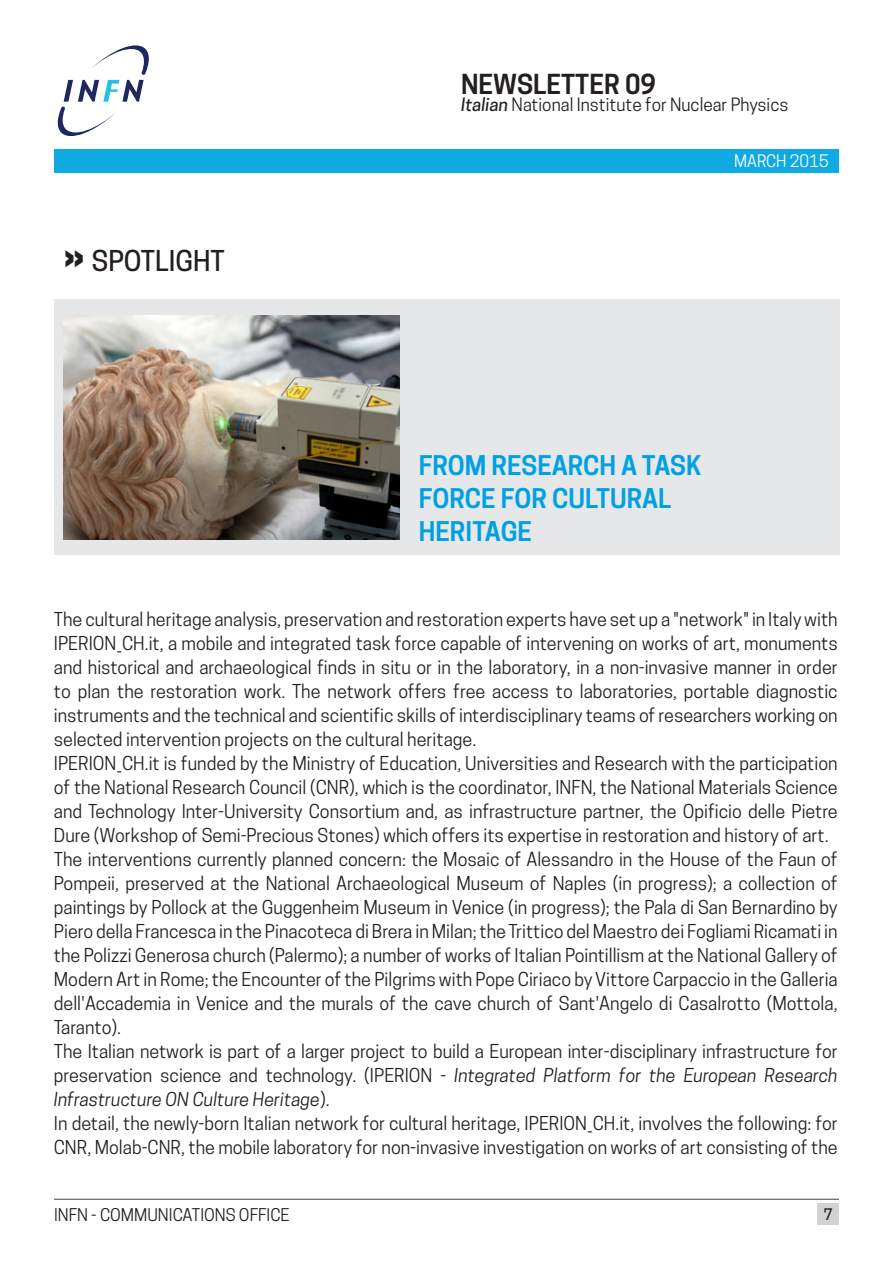
<style>
.page{position:relative;width:893px;height:1263px;background:#fff}
.page>*{position:absolute;margin:0;border:0;box-sizing:border-box;transform-origin:0 0}
.t1{font:500 27px "Cooper Hewitt";color:#231f20}
.t2{font:600 25.95px "Cooper Hewitt";color:#231f20}
.t3{font:600 25.5px/33px "Cooper Hewitt";color:#00a1e3}
.t4{font:18px/24px "Cooper Hewitt";color:#231f20;text-align:justify}
.t5{font:17.25px "Cooper Hewitt";color:#231f20}
.t6{font:16.5px "Cooper Hewitt";color:#231f20}
.t7{font:16.2px "Cooper Hewitt";color:#fff}
.t8{font:500 15px "Cooper Hewitt";color:#231f20}
.s1{font-weight:500;font-style:italic}
.s2{font-weight:800;font-size:36px}
.s3{font-style:italic}
</style>
<div class="page">
<div style="left:54px;top:300px;width:786px;height:255px;background:#e6e7e9"></div>
<hr style="left:54px;top:1199px;width:785px;height:1px;background:#3e3e3f">
<div style="left:818px;top:1203px;width:21px;height:22px;background:#d1d2d4"></div>
<img style="left:64px;top:315px;width:336px;height:224px">
<div style="left:54px;top:149px;width:785px;height:23px;background:#0faae2"></div>
<svg style="left:57px;top:45px;width:92px;height:91px"></svg>
<p class="t2" style="left:461px;top:69px;width:197px">NEWSLETTER 09</p>
<p class="t5" style="left:461px;top:95px;width:329px"><span class="s1">Italian</span> National Institute for Nuclear Physics</p>
<p class="t1" style="left:64px;top:245px;width:163px"><span class="s2">»</span> SPOTLIGHT</p>
<p class="t7" style="left:734px;top:151px;width:96px">MARCH 2015</p>
<p class="t3" style="left:419px;top:449px;width:284px">FROM RESEARCH A TASK<br>FORCE FOR CULTURAL<br>HERITAGE</p>
<p class="t4" style="left:54px;top:607px;width:785px">The cultural heritage analysis, preservation and restoration experts have set up a "network" in Italy with IPERION_CH.it, a mobile and integrated task force capable of intervening on works of art, monuments and historical and archaeological finds in situ or in the laboratory, in a non-invasive manner in order to plan the restoration work. The network offers free access to laboratories, portable diagnostic instruments and the technical and scientific skills of interdisciplinary teams of researchers working on selected intervention projects on the cultural heritage.</p>
<p class="t4" style="left:54px;top:751px;width:785px">IPERION_CH.it is funded by the Ministry of Education, Universities and Research with the participation of the National Research Council (CNR), which is the coordinator, INFN, the National Materials Science and Technology Inter-University Consortium and, as infrastructure partner, the Opificio delle Pietre Dure (Workshop of Semi-Precious Stones) which offers its expertise in restoration and history of art.</p>
<p class="t4" style="left:54px;top:847px;width:785px">The interventions currently planned concern: the Mosaic of Alessandro in the House of the Faun of Pompeii, preserved at the National Archaeological Museum of Naples (in progress); a collection of paintings by Pollock at the Guggenheim Museum in Venice (in progress); the Pala di San Bernardino by Piero della Francesca in the Pinacoteca di Brera in Milan; the Trittico del Maestro dei Fogliami Ricamati in the Polizzi Generosa church (Palermo); a number of works of Italian Pointillism at the National Gallery of Modern Art in Rome; the Encounter of the Pilgrims with Pope Ciriaco by Vittore Carpaccio in the Galleria dell'Accademia in Venice and the murals of the cave church of Sant'Angelo di Casalrotto (Mottola, Taranto).</p>
<p class="t4" style="left:54px;top:1039px;width:785px">The Italian network is part of a larger project to build a European inter-disciplinary infrastructure for preservation science and technology. (IPERION - <span class="s3">Integrated Platform for the European Research Infrastructure ON Culture Heritage</span>).</p>
<p class="t4" style="left:54px;top:1111px;width:785px">In detail, the newly-born Italian network for cultural heritage, IPERION_CH.it, involves the following: for<br>CNR, Molab-CNR, the mobile laboratory for non-invasive investigation on works of art consisting of the</p>
<p class="t6" style="left:54px;top:1205px;width:237px">INFN - COMMUNICATIONS OFFICE</p>
<p class="t8" style="left:824px;top:1205px;width:10px">7</p>
</div>
